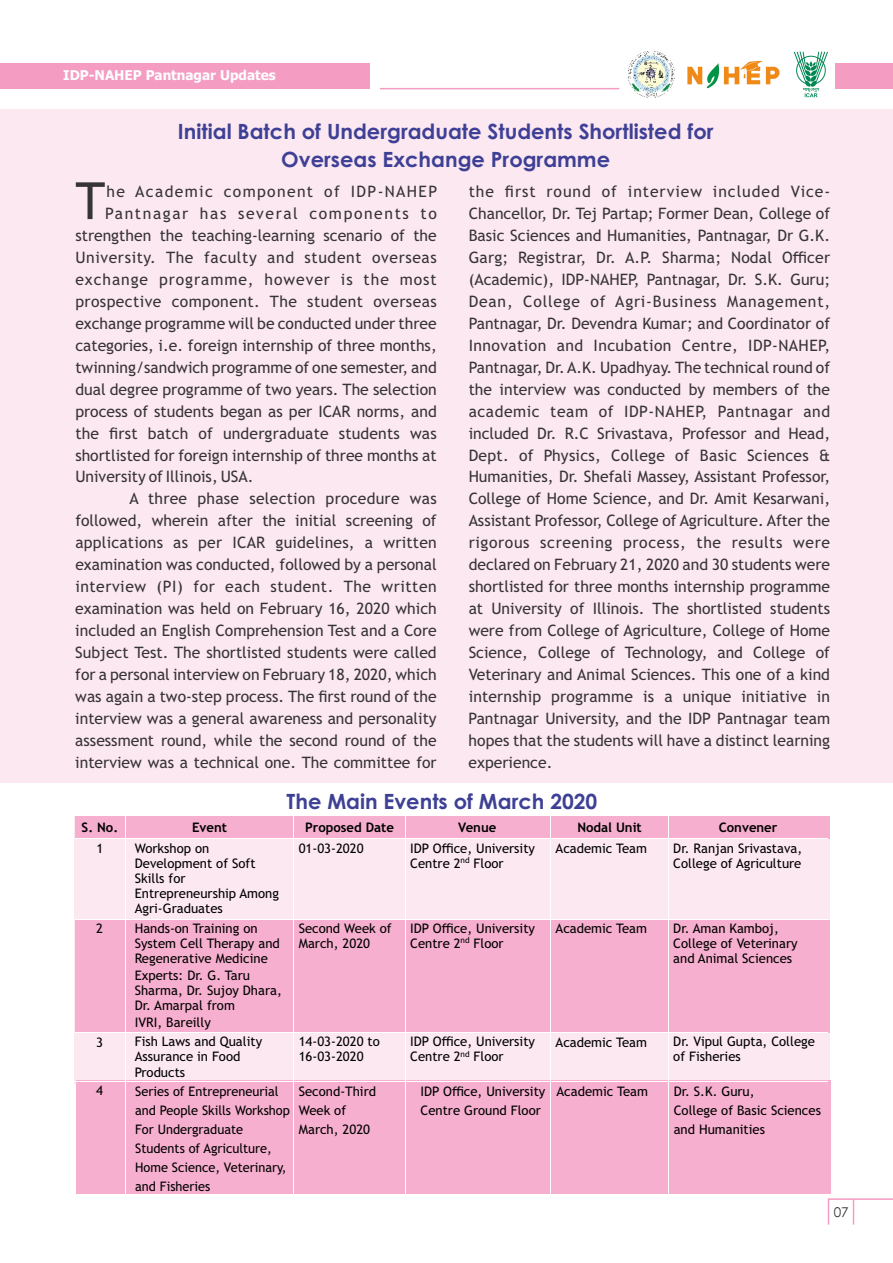
<style>
.page{position:relative;width:893px;height:1263px;background:#fff}
.page>*{position:absolute;margin:0;border:0;box-sizing:border-box;transform-origin:0 0}
.t1{font:51.45px "Trebuchet MS";color:#373435}
.t2{font:700 21px/27.6px "Century Gothic";color:#3e4095;text-align:center}
.t3{font:15.75px/21.9px "Trebuchet MS";color:#373435;text-align:justify}
.t4{font:15.75px "Trebuchet MS";letter-spacing:.085em;color:#373435}
.t5{font:700 13.5px "Tahoma";color:#fefefe}
.t6{font:13.5px "Century Gothic";color:#373435}
.t7{font:13.2px/15.1px "Trebuchet MS";color:#000}
.t8{font:700 13.2px "Trebuchet MS";color:#000}
</style>
<div class="page">
<hr style="left:828px;top:1198px;width:65px;height:2px;background:#f49cc2">
<svg style="left:828px;top:1200px;width:1px;height:24px"></svg>
<svg style="left:853px;top:1200px;width:1px;height:24px"></svg>
<div style="left:835px;top:63px;width:58px;height:26px;background:#f49cc2"></div>
<hr style="left:380px;top:88px;width:239px;height:1px;background:#f49cc2">
<img style="left:687px;top:60px;width:93px;height:29px">
<img style="left:629px;top:52px;width:46px;height:45px">
<svg style="left:793px;top:51px;width:35px;height:46px"></svg>
<div style="left:796px;top:56px;width:30px;height:29px;border:1px solid #008854;border-radius:50%"></div>
<div style="left:0;top:63px;width:370px;height:26px;background:#f49cc2"></div>
<div style="left:74px;top:816px;width:756px;height:267px;background:#fce8f1"></div>
<div style="left:0;top:109px;width:893px;height:673px;background:#fce8f1"></div>
<div style="left:75px;top:816px;width:754px;height:22px;background:#f6afce"></div>
<div style="left:75px;top:920px;width:754px;height:112px;background:#f6afce"></div>
<div style="left:77px;top:1081px;width:754px;height:113px;background:#f6afce"></div>
<hr style="left:75px;top:838px;width:58px;height:1px;background:#fff">
<svg style="left:125px;top:816px;width:1px;height:22px"></svg>
<hr style="left:134px;top:838px;width:159px;height:1px;background:#fff">
<svg style="left:293px;top:816px;width:1px;height:23px"></svg>
<hr style="left:294px;top:838px;width:111px;height:1px;background:#fff">
<svg style="left:405px;top:816px;width:1px;height:22px"></svg>
<hr style="left:405px;top:838px;width:145px;height:1px;background:#fff">
<svg style="left:550px;top:816px;width:1px;height:23px"></svg>
<hr style="left:551px;top:838px;width:117px;height:1px;background:#fff">
<svg style="left:668px;top:816px;width:1px;height:23px"></svg>
<hr style="left:669px;top:838px;width:158px;height:1px;background:#fff">
<hr style="left:125px;top:839px;width:1px;height:80px;background:#fff">
<hr style="left:293px;top:839px;width:1px;height:80px;background:#fff">
<hr style="left:405px;top:839px;width:1px;height:80px;background:#fff">
<hr style="left:550px;top:839px;width:1px;height:80px;background:#fff">
<hr style="left:668px;top:839px;width:1px;height:80px;background:#fff">
<hr style="left:75px;top:919px;width:58px;height:1px;background:#fff">
<hr style="left:134px;top:919px;width:159px;height:1px;background:#fff">
<hr style="left:294px;top:919px;width:111px;height:1px;background:#fff">
<hr style="left:405px;top:919px;width:145px;height:1px;background:#fff">
<hr style="left:551px;top:919px;width:117px;height:1px;background:#fff">
<hr style="left:669px;top:919px;width:158px;height:1px;background:#fff">
<hr style="left:125px;top:919px;width:1px;height:113px;background:#fff">
<hr style="left:293px;top:919px;width:1px;height:113px;background:#fff">
<hr style="left:405px;top:919px;width:1px;height:113px;background:#fff">
<hr style="left:550px;top:919px;width:1px;height:113px;background:#fff">
<hr style="left:668px;top:919px;width:1px;height:113px;background:#fff">
<hr style="left:75px;top:1032px;width:58px;height:1px;background:#fff">
<hr style="left:134px;top:1032px;width:159px;height:1px;background:#fff">
<hr style="left:294px;top:1032px;width:111px;height:1px;background:#fff">
<hr style="left:405px;top:1032px;width:145px;height:1px;background:#fff">
<hr style="left:551px;top:1032px;width:117px;height:1px;background:#fff">
<hr style="left:669px;top:1032px;width:158px;height:1px;background:#fff">
<hr style="left:125px;top:1033px;width:1px;height:60px;background:#fff">
<hr style="left:293px;top:1033px;width:1px;height:60px;background:#fff">
<hr style="left:405px;top:1033px;width:1px;height:60px;background:#fff">
<hr style="left:550px;top:1033px;width:1px;height:60px;background:#fff">
<hr style="left:668px;top:1033px;width:1px;height:60px;background:#fff">
<hr style="left:75px;top:1081px;width:58px;height:1px;background:#fff">
<hr style="left:134px;top:1081px;width:159px;height:1px;background:#fff">
<hr style="left:294px;top:1081px;width:111px;height:1px;background:#fff">
<hr style="left:405px;top:1081px;width:145px;height:1px;background:#fff">
<hr style="left:551px;top:1081px;width:117px;height:1px;background:#fff">
<hr style="left:669px;top:1081px;width:158px;height:1px;background:#fff">
<hr style="left:125px;top:1081px;width:1px;height:118px;background:#fff">
<hr style="left:293px;top:1081px;width:1px;height:118px;background:#fff">
<hr style="left:405px;top:1081px;width:1px;height:118px;background:#fff">
<hr style="left:550px;top:1081px;width:1px;height:118px;background:#fff">
<hr style="left:668px;top:1081px;width:1px;height:118px;background:#fff">
<p class="t5" style="left:63px;top:69px;width:214px">IDP-NAHEP Pantnagar Updates</p>
<h2 class="t2" style="left:178px;top:120px;width:537px">Initial Batch of Undergraduate Students Shortlisted for<br>Overseas Exchange Programme</h2>
<p class="t3" style="left:469px;top:182px;width:363px">the first round of interview included Vice-Chancellor, Dr. Tej Partap; Former Dean, College of Basic Sciences and Humanities, Pantnagar, Dr G.K.<br>Garg; Registrar, Dr. A.P. Sharma; Nodal Officer (Academic), IDP-NAHEP, Pantnagar, Dr. S.K. Guru; Dean, College of Agri-Business Management, Pantnagar, Dr. Devendra Kumar; and Coordinator of Innovation and Incubation Centre, IDP-NAHEP, Pantnagar, Dr. A.K. Upadhyay. The technical round of the interview was conducted by members of the academic team of IDP-NAHEP, Pantnagar and included Dr. R.C Srivastava, Professor and Head, Dept. of Physics, College of Basic Sciences &amp; Humanities, Dr. Shefali Massey, Assistant Professor, College of Home Science, and Dr. Amit Kesarwani, Assistant Professor, College of Agriculture. After the rigorous screening process, the results were declared on February 21, 2020 and 30 students were shortlisted for three months internship programme at University of Illinois. The shortlisted students were from College of Agriculture, College of Home Science, College of Technology, and College of Veterinary and Animal Sciences. This one of a kind internship programme is a unique initiative in Pantnagar University, and the IDP Pantnagar team hopes that the students will have a distinct learning experience.</p>
<h1 class="t1" style="left:75px;top:181px;width:31px">T</h1>
<p class="t4" style="left:107px;top:186px;width:332px">he Academic component of IDP-NAHEP</p>
<p class="t3" style="left:75px;top:204px;width:363px;text-indent:30px">Pantnagar has several components to strengthen the teaching-learning scenario of the University. The faculty and student overseas exchange programme, however is the most prospective component. The student overseas exchange programme will be conducted under three categories, i.e. foreign internship of three months, twinning/sandwich programme of one semester, and dual degree programme of two years. The selection process of students began as per ICAR norms, and the first batch of undergraduate students was shortlisted for foreign internship of three months at University of Illinois, USA.</p>
<p class="t3" style="left:75px;top:489px;width:363px;text-indent:54px">A three phase selection procedure was followed, wherein after the initial screening of applications as per ICAR guidelines, a written examination was conducted, followed by a personal interview (PI) for each student. The written examination was held on February 16, 2020 which included an English Comprehension Test and a Core Subject Test. The shortlisted students were called for a personal interview on February 18, 2020, which was again a two-step process. The first round of the interview was a general awareness and personality assessment round, while the second round of the interview was a technical one. The committee for</p>
<h2 class="t2" style="left:287px;top:790px;width:312px">The Main Events of March 2020</h2>
<p class="t8" style="left:82px;top:822px;width:38px">S. No.</p>
<p class="t8" style="left:192px;top:822px;width:36px">Event</p>
<p class="t8" style="left:305px;top:822px;width:90px">Proposed Date</p>
<p class="t8" style="left:458px;top:822px;width:40px">Venue</p>
<p class="t8" style="left:577px;top:822px;width:66px">Nodal Unit</p>
<p class="t8" style="left:719px;top:822px;width:60px">Convener</p>
<p class="t7" style="left:97px;top:842px;width:8px">1</p>
<p class="t7" style="left:135px;top:841px;width:146px">Workshop on<br>Development of Soft<br>Skills for<br>Entrepreneurship Among<br>Agri-Graduates</p>
<p class="t7" style="left:299px;top:842px;width:66px">01-03-2020</p>
<p class="t7" style="left:410px;top:841px;width:126px">IDP Office, University<br>Centre 2<sup>nd</sup> Floor</p>
<p class="t7" style="left:556px;top:842px;width:93px">Academic Team</p>
<p class="t7" style="left:673px;top:841px;width:130px">Dr. Ranjan Srivastava,<br>College of Agriculture</p>
<p class="t7" style="left:96px;top:922px;width:8px">2</p>
<p class="t7" style="left:135px;top:921px;width:147px">Hands-on Training on<br>System Cell Therapy and<br>Regenerative Medicine</p>
<p class="t7" style="left:135px;top:969px;width:149px">Experts: Dr. G. Taru<br>Sharma, Dr. Sujoy Dhara,<br>Dr. Amarpal from</p>
<p class="t7" style="left:135px;top:1016px;width:78px">IVRI, Bareilly</p>
<p class="t7" style="left:299px;top:921px;width:94px">Second Week of<br>March, 2020</p>
<p class="t7" style="left:410px;top:921px;width:126px">IDP Office, University<br>Centre 2<sup>nd</sup> Floor</p>
<p class="t7" style="left:556px;top:922px;width:93px">Academic Team</p>
<p class="t7" style="left:673px;top:921px;width:126px">Dr. Aman Kamboj,<br>College of Veterinary and Animal Sciences</p>
<p class="t7" style="left:96px;top:1035px;width:8px">3</p>
<p class="t7" style="left:135px;top:1035px;width:129px">Fish Laws and Quality<br>Assurance in Food<br>Products</p>
<p class="t7" style="left:299px;top:1035px;width:83px">14-03-2020 to<br>16-03-2020</p>
<p class="t7" style="left:410px;top:1035px;width:126px">IDP Office, University<br>Centre 2<sup>nd</sup> Floor</p>
<p class="t7" style="left:556px;top:1035px;width:93px">Academic Team</p>
<p class="t7" style="left:673px;top:1035px;width:143px">Dr. Vipul Gupta, College of Fisheries</p>
<p class="t7" style="left:96px;top:1084px;width:8px">4</p>
<p class="t7" style="left:135px;top:1083px;width:156px;line-height:18.9px">Series of Entrepreneurial and People Skills Workshop<br>For Undergraduate<br>Students of Agriculture,<br>Home Science, Veterinary, and Fisheries</p>
<p class="t7" style="left:299px;top:1083px;width:79px;line-height:18.9px">Second-Third<br>Week of<br>March, 2020</p>
<p class="t7" style="left:420px;top:1083px;width:126px;line-height:18.9px">IDP Office, University<br>Centre Ground Floor</p>
<p class="t7" style="left:556px;top:1085px;width:93px">Academic Team</p>
<p class="t7" style="left:674px;top:1083px;width:149px;line-height:18.9px">Dr. S.K. Guru,<br>College of Basic Sciences and Humanities</p>
<p class="t6" style="left:834px;top:1206px;width:16px">07</p>
</div>
